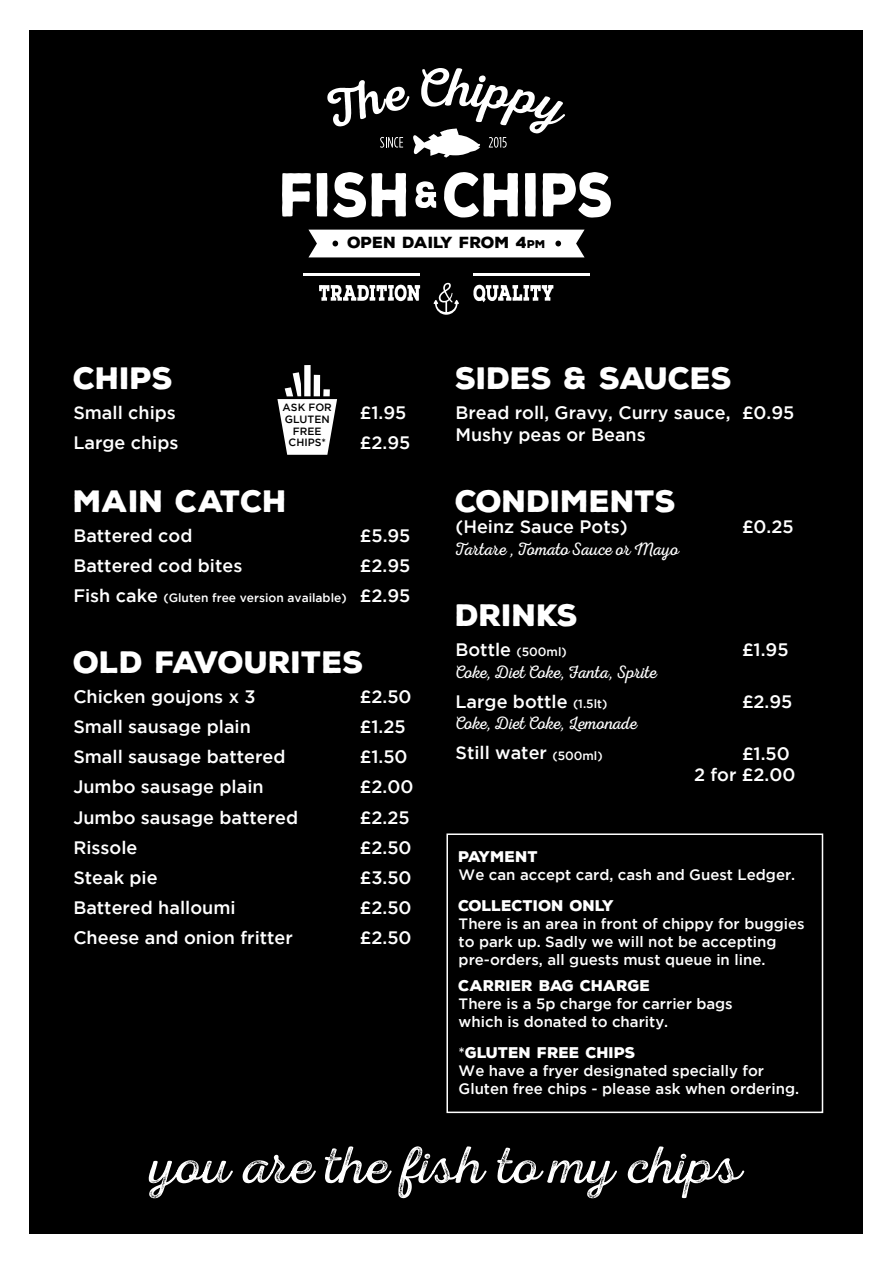
<style>
.page{position:relative;width:893px;height:1263px;background:#fff}
.page>*{position:absolute;margin:0;border:0;box-sizing:border-box;transform-origin:0 0}
.t1{font:900 30px "Nexa Rust Sans";color:#fff}
.t2{font:500 18px/21.6px "Gotham";color:#fff}
.t3{font:18px "Nexa Rust Script L 0";color:#fff}
.t4{font:900 15.6px "Nexa Rust Sans";color:#000}
.t5{font:500 15px/18px "Gotham";color:#fff}
.t6{font:900 15px "Nexa Rust Sans";color:#fff}
.t7{font:500 12px "Gotham";color:#fff}
.t8{font:500 10.5px/11.6px "Gotham";color:#000;text-align:center}
.s1{font-size:10.95px}
.s2{font-size:18px}
.s3{font-size:12px}
.s4{font-family:"Gotham";font-weight:500}
</style>
<div class="page">
<div style="left:30px;top:30px;width:833px;height:1203px;background:#000"></div>
<hr style="left:474px;top:273px;width:116px;height:3px;background:#fff">
<hr style="left:304px;top:273px;width:116px;height:3px;background:#fff">
<svg style="left:327px;top:68px;width:238px;height:90px"></svg>
<div style="left:308px;top:230px;width:277px;height:27px;background:#fff"></div>
<svg style="left:282px;top:173px;width:29px;height:44px"></svg>
<svg style="left:317px;top:173px;width:10px;height:43px"></svg>
<svg style="left:333px;top:172px;width:73px;height:46px"></svg>
<svg style="left:415px;top:181px;width:21px;height:27px"></svg>
<svg style="left:444px;top:172px;width:74px;height:45px"></svg>
<svg style="left:525px;top:173px;width:11px;height:43px"></svg>
<svg style="left:543px;top:172px;width:68px;height:46px"></svg>
<svg style="left:433px;top:283px;width:26px;height:32px"></svg>
<svg style="left:319px;top:285px;width:101px;height:16px"></svg>
<svg style="left:473px;top:285px;width:80px;height:17px"></svg>
<svg style="left:149px;top:1146px;width:595px;height:52px"></svg>
<div style="left:446px;top:833px;width:377px;height:280px;border:2px solid #fff"></div>
<svg style="left:277px;top:372px;width:60px;height:83px"></svg>
<div style="left:304px;top:365px;width:7px;height:31px;background:#fff"></div>
<p class="t4" style="left:347px;top:232px;width:200px">OPEN DAILY FROM 4<span class="s1">pm</span></p>
<h1 class="t1" style="left:73px;top:358px;width:101px">CHIPS</h1>
<p class="t2" style="left:73px;top:402px;width:104px">Small chips</p>
<p class="t2" style="left:360px;top:402px;width:48px">£1.95</p>
<p class="t2" style="left:73px;top:432px;width:107px">Large chips</p>
<p class="t2" style="left:360px;top:432px;width:52px">£2.95</p>
<h1 class="t1" style="left:73px;top:481px;width:215px">MAIN CATCH</h1>
<p class="t2" style="left:73px;top:524px;width:121px">Battered cod</p>
<p class="t2" style="left:360px;top:524px;width:52px">£5.95</p>
<p class="t2" style="left:73px;top:554px;width:170px">Battered cod bites</p>
<p class="t2" style="left:360px;top:554px;width:52px">£2.95</p>
<p class="t7" style="left:73px;top:591px;width:338px"><span class="s2">Fish cake</span> (Gluten free version available) <span class="s2">£2.95</span></p>
<p class="t8" style="left:283px;top:402px;width:51px">ASK FOR<br>GLUTEN<br>FREE<br>CHIPS*</p>
<h1 class="t1" style="left:73px;top:642px;width:292px">OLD FAVOURITES</h1>
<p class="t2" style="left:73px;top:686px;width:184px">Chicken goujons x 3</p>
<p class="t2" style="left:360px;top:686px;width:53px">£2.50</p>
<p class="t2" style="left:73px;top:716px;width:179px">Small sausage plain</p>
<p class="t2" style="left:360px;top:716px;width:47px">£1.25</p>
<p class="t2" style="left:73px;top:746px;width:214px">Small sausage battered</p>
<p class="t2" style="left:360px;top:746px;width:49px">£1.50</p>
<p class="t2" style="left:73px;top:776px;width:192px">Jumbo sausage plain</p>
<p class="t2" style="left:360px;top:776px;width:55px">£2.00</p>
<p class="t2" style="left:73px;top:806px;width:226px">Jumbo sausage battered</p>
<p class="t2" style="left:360px;top:806px;width:51px">£2.25</p>
<p class="t2" style="left:73px;top:836px;width:66px">Rissole</p>
<p class="t2" style="left:360px;top:836px;width:53px">£2.50</p>
<p class="t2" style="left:73px;top:866px;width:86px">Steak pie</p>
<p class="t2" style="left:360px;top:866px;width:53px">£3.50</p>
<p class="t2" style="left:73px;top:896px;width:164px">Battered halloumi</p>
<p class="t2" style="left:360px;top:896px;width:53px">£2.50</p>
<p class="t2" style="left:73px;top:926px;width:221px">Cheese and onion fritter</p>
<p class="t2" style="left:360px;top:926px;width:53px">£2.50</p>
<h1 class="t1" style="left:455px;top:358px;width:278px">SIDES &amp; SAUCES</h1>
<p class="t2" style="left:455px;top:402px;width:340px">Bread roll, Gravy, Curry sauce, £0.95<br>Mushy peas or Beans</p>
<h1 class="t1" style="left:455px;top:481px;width:222px">CONDIMENTS</h1>
<p class="t2" style="left:455px;top:516px;width:174px">(Heinz Sauce Pots)</p>
<p class="t2" style="left:742px;top:516px;width:53px">£0.25</p>
<p class="t3" style="left:455px;top:539px;width:224px">Tartare , Tomato Sauce or Mayo</p>
<h1 class="t1" style="left:455px;top:595px;width:124px">DRINKS</h1>
<p class="t7" style="left:455px;top:645px;width:113px"><span class="s2">Bottle</span> (500ml)</p>
<p class="t2" style="left:742px;top:638px;width:48px">£1.95</p>
<p class="t3" style="left:455px;top:662px;width:203px">Coke, Diet Coke, Fanta, Sprite</p>
<p class="t2" style="left:455px;top:690px;width:153px">Large bottle <span class="s3">(1.5lt)</span></p>
<p class="t2" style="left:742px;top:690px;width:52px">£2.95</p>
<p class="t3" style="left:455px;top:714px;width:183px">Coke, Diet Coke, Lemonade</p>
<p class="t2" style="left:455px;top:742px;width:149px">Still water <span class="s3">(500ml)</span></p>
<p class="t2" style="left:694px;top:742px;width:103px;text-indent:48px">£1.50<br>2 for £2.00</p>
<p class="t6" style="left:459px;top:846px;width:81px">PAYMENT</p>
<p class="t5" style="left:459px;top:865px;width:338px">We can accept card, cash and Guest Ledger.</p>
<p class="t6" style="left:459px;top:895px;width:157px">COLLECTION ONLY</p>
<p class="t5" style="left:459px;top:914px;width:348px">There is an area in front of chippy for buggies to park up. Sadly we will not be accepting pre-orders, all guests must queue in line.</p>
<p class="t6" style="left:459px;top:976px;width:193px">CARRIER BAG CHARGE</p>
<p class="t5" style="left:459px;top:995px;width:276px">There is a 5p charge for carrier bags which is donated to charity.</p>
<p class="t6" style="left:459px;top:1042px;width:178px"><span class="s4">*</span>GLUTEN FREE CHIPS</p>
<p class="t5" style="left:459px;top:1061px;width:342px">We have a fryer designated specially for<br>Gluten free chips - please ask when ordering.</p>
</div>
